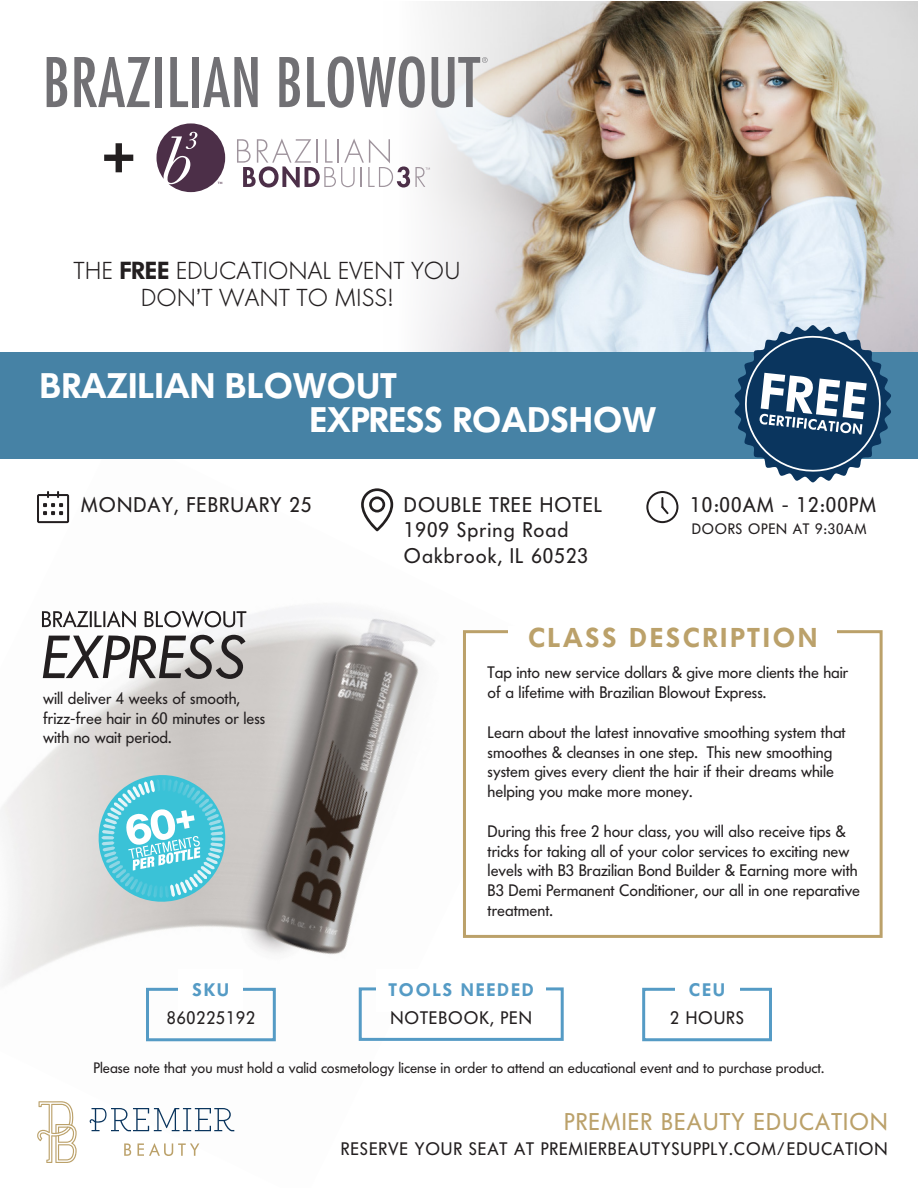
<style>
.page{position:relative;width:918px;height:1188px;background:#fff}
.page>*{position:absolute;margin:0;border:0;box-sizing:border-box;transform-origin:0 0}
.t1{font:600 35.25px "Futura BQ";color:#fff}
.t2{font:600 27px "Futura BQ";letter-spacing:.1em;color:#bba16a}
.t3{font:300 24.45px/26.8px "Futura BQ";color:#231f20;text-align:center}
.t4{font:24px "Futura BQ";letter-spacing:.05em;color:#bba16a}
.t5{font:21px "Futura BQ";letter-spacing:.05em;color:#231f20}
.t6{font:18px "Futura BQ";letter-spacing:.05em;color:#231f20}
.t7{font:600 18px "Futura BQ";letter-spacing:.1em;color:#559bc5}
.t8{font:16.5px/19.8px "Futura BQ";color:#231f20}
.t9{font:15px "Futura BQ";color:#231f20}
.t10{font:15px "Futura BQ";letter-spacing:.05em;color:#231f20}
.s1{font-weight:600}
</style>
<div class="page">
<img style="left:423px;top:1px;width:495px;height:351px">
<img style="left:1px;top:496px;width:434px;height:667px">
<div style="left:0;top:352px;width:918px;height:107px;background:#4682a5"></div>
<svg style="left:47px;top:57px;width:20px;height:50px"></svg>
<svg style="left:74px;top:57px;width:76px;height:50px"></svg>
<div style="left:156px;top:57px;width:6px;height:50px;background:#717074"></div>
<svg style="left:170px;top:57px;width:18px;height:50px"></svg>
<div style="left:192px;top:57px;width:7px;height:50px;background:#717074"></div>
<svg style="left:203px;top:57px;width:55px;height:50px"></svg>
<svg style="left:279px;top:57px;width:21px;height:50px"></svg>
<svg style="left:307px;top:56px;width:118px;height:52px"></svg>
<svg style="left:432px;top:57px;width:56px;height:51px"></svg>
<svg style="left:157px;top:123px;width:68px;height:69px"></svg>
<svg style="left:237px;top:138px;width:193px;height:50px"></svg>
<svg style="left:104px;top:143px;width:29px;height:29px"></svg>
<svg style="left:734px;top:325px;width:157px;height:157px"></svg>
<svg style="left:37px;top:491px;width:32px;height:32px"></svg>
<svg style="left:361px;top:488px;width:32px;height:43px"></svg>
<svg style="left:646px;top:491px;width:32px;height:32px"></svg>
<svg style="left:93px;top:770px;width:138px;height:137px;background:#8bcfd9"></svg>
<div style="left:463px;top:630px;width:420px;height:308px;background:#fff;border:3px solid #bba16a"></div>
<div style="left:509px;top:626px;width:328px;height:28px;background:#fff"></div>
<svg style="left:43px;top:635px;width:203px;height:44px"></svg>
<svg style="left:42px;top:611px;width:204px;height:16px"></svg>
<div style="left:359px;top:987px;width:205px;height:54px;border:3px solid #559bc5"></div>
<div style="left:376px;top:969px;width:170px;height:42px;background:#fff"></div>
<div style="left:146px;top:988px;width:130px;height:53px;border:3px solid #559bc5"></div>
<div style="left:179px;top:970px;width:64px;height:42px;background:#fff"></div>
<div style="left:642px;top:988px;width:130px;height:53px;border:3px solid #559bc5"></div>
<div style="left:675px;top:969px;width:64px;height:43px;background:#fff"></div>
<p class="t3" style="left:74px;top:257px;width:389px">THE <span class="s1">FREE</span> EDUCATIONAL EVENT YOU<br>DON’T WANT TO MISS!</p>
<p class="t1" style="left:39px;top:365px;width:359px">BRAZILIAN BLOWOUT</p>
<p class="t1" style="left:309px;top:399px;width:348px">EXPRESS ROADSHOW</p>
<p class="t5" style="left:81px;top:493px;width:232px">MONDAY, FEBRUARY 25</p>
<p class="t5" style="left:404px;top:493px;width:200px">DOUBLE TREE HOTEL</p>
<p class="t5" style="left:404px;top:518px;width:166px">1909 Spring Road</p>
<p class="t5" style="left:404px;top:543px;width:186px">Oakbrook, IL 60523</p>
<p class="t5" style="left:690px;top:493px;width:188px">10:00AM - 12:00PM</p>
<p class="t10" style="left:692px;top:520px;width:176px">DOORS OPEN AT 9:30AM</p>
<p class="t8" style="left:43px;top:688px;width:198px">will deliver 4 weeks of smooth,</p>
<p class="t8" style="left:43px;top:708px;width:224px">frizz-free hair in 60 minutes or less</p>
<p class="t8" style="left:43px;top:728px;width:130px">with no wait period.</p>
<p class="t7" style="left:193px;top:980px;width:38px">SKU</p>
<p class="t6" style="left:167px;top:1008px;width:90px">860225192</p>
<p class="t2" style="left:528px;top:622px;width:291px">CLASS DESCRIPTION</p>
<p class="t8" style="left:488px;top:663px;width:362px">Tap into new service dollars &amp; give more clients the hair of a lifetime with Brazilian Blowout Express.</p>
<p class="t8" style="left:488px;top:722px;width:360px">Learn about the latest innovative smoothing system that smoothes &amp; cleanses in one step. This new smoothing system gives every client the hair if their dreams while helping you make more money.</p>
<p class="t8" style="left:488px;top:821px;width:374px">During this free 2 hour class, you will also receive tips &amp; tricks for taking all of your color services to exciting new levels with B3 Brazilian Bond Builder &amp; Earning more with B3 Demi Permanent Conditioner, our all in one reparative treatment.</p>
<p class="t7" style="left:389px;top:979px;width:147px">TOOLS NEEDED</p>
<p class="t6" style="left:391px;top:1007px;width:143px">NOTEBOOK, PEN</p>
<p class="t7" style="left:689px;top:979px;width:38px">CEU</p>
<p class="t6" style="left:670px;top:1008px;width:76px">2 HOURS</p>
<p class="t9" style="left:94px;top:1059px;width:732px">Please note that you must hold a valid cosmetology license in order to attend an educational event and to purchase product.</p>
<h3 class="t4" style="left:564px;top:1108px;width:325px">PREMIER BEAUTY EDUCATION</h3>
<p class="t6" style="left:341px;top:1139px;width:548px">RESERVE YOUR SEAT AT PREMIERBEAUTYSUPPLY.COM/EDUCATION</p>
</div>
